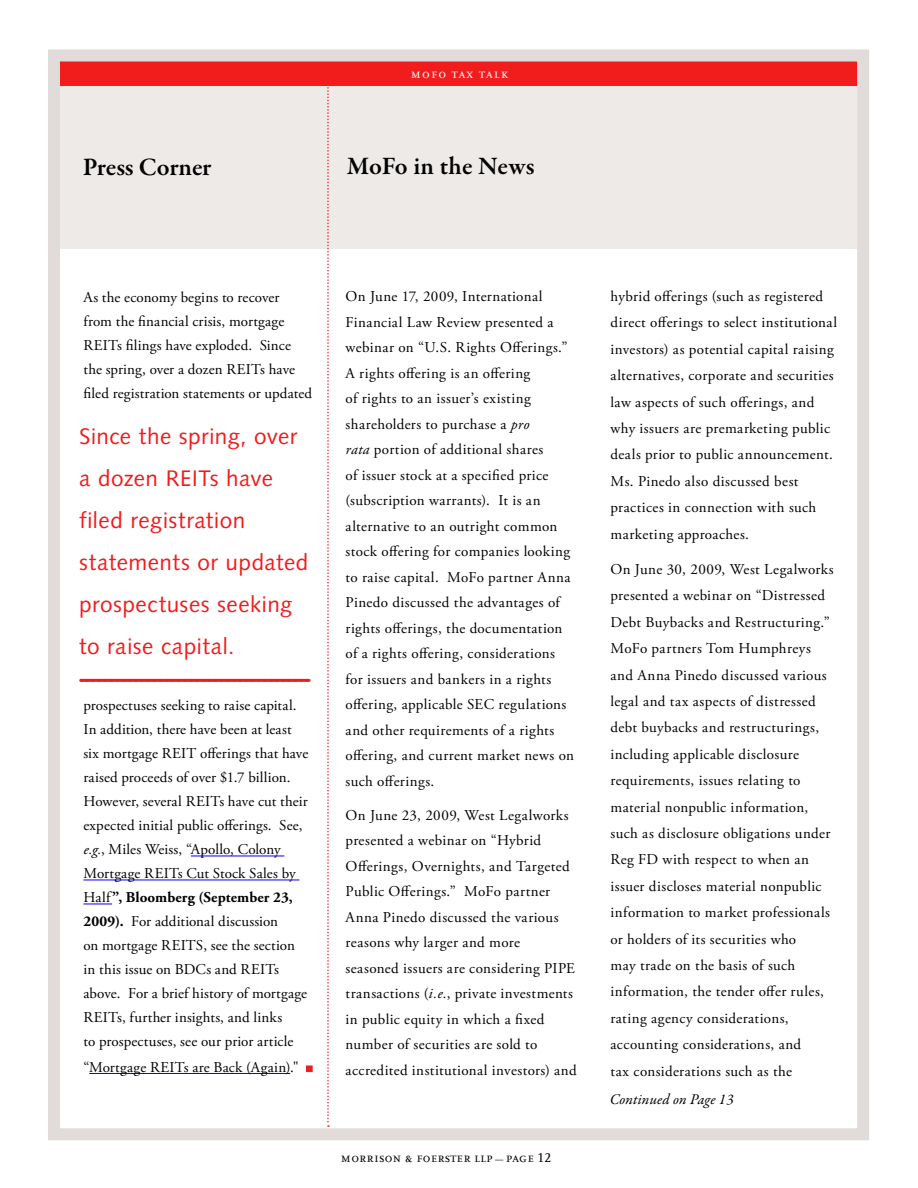
<style>
.page{position:relative;width:918px;height:1188px;background:#fff}
.page>*{position:absolute;margin:0;border:0;box-sizing:border-box;transform-origin:0 0}
.t1{font:600 25.5px "Garamond Premr Pro";letter-spacing:-.005em;color:#000}
.t2{font:22.5px/42px "Syntax";letter-spacing:.025em;color:#f11c1c}
.t3{font:15px/25.5px "Adobe Garamond Pro";letter-spacing:.02em;color:#000}
.t4{font:italic 15px "Garamond Premr Pro";letter-spacing:.005em;color:#000}
.t5{font:13.5px "Scala LF Caps";letter-spacing:.01em;color:#000}
.t6{font:13.5px "Scala LF Caps";letter-spacing:.08em;color:#fff}
.s1{font-style:italic}
.s2{font-weight:700}
.s3{font-size:8.25px}
</style>
<div class="page">
<div style="left:54px;top:54px;width:810px;height:32px;background:#f11c1c"></div>
<div style="left:48px;top:50px;width:821px;height:1090px;border:12px solid #e1dcda"></div>
<div style="left:60px;top:86px;width:254px;height:162px;background:#edeae8"></div>
<hr style="left:191px;top:856px;width:93px;height:1px;background:#00f">
<hr style="left:83px;top:880px;width:216px;height:1px;background:#00f">
<svg style="left:83px;top:904px;width:29px;height:1px"></svg>
<hr style="left:89px;top:1073px;width:201px;height:1px;background:#00f">
<div style="left:306px;top:1066px;width:7px;height:6px;background:#f11c1c;border:1px solid #f11c1c"></div>
<div style="left:314px;top:86px;width:543px;height:162px;background:#edeae8"></div>
<svg style="left:327px;top:87px;width:2px;height:1040px"></svg>
<svg style="left:81px;top:679px;width:228px;height:3px"></svg>
<h1 class="t1" style="left:83px;top:151px;width:130px">Press Corner</h1>
<p class="t6" style="left:411px;top:66px;width:99px">mofo tax talk</p>
<h1 class="t1" style="left:347px;top:151px;width:189px">MoFo in the News</h1>
<p class="t3" style="left:83px;top:286px;width:230px;line-height:24px">As the economy begins to recover<br>from the financial crisis, mortgage REITs filings have exploded. Since the spring, over a dozen REITs have filed registration statements or updated</p>
<h2 class="t2" style="left:79px;top:415px;width:231px">Since the spring, over a dozen REITs have filed registration statements or updated prospectuses seeking to raise capital.</h2>
<p class="t3" style="left:83px;top:694px;width:226px;line-height:24px">prospectuses seeking to raise capital.<br>In addition, there have been at least six mortgage REIT offerings that have raised proceeds of over $1.7 billion.<br>However, several REITs have cut their expected initial public offerings. See, <span class="s1">e.g.</span>, Miles Weiss, “Apollo, Colony Mortgage REITs Cut Stock Sales by Half<span class="s2">”, Bloomberg (September 23, 2009).</span> For additional discussion<br>on mortgage REITS, see the section in this issue on BDCs and REITs above. For a brief history of mortgage REITs, further insights, and links<br>to prospectuses, see our prior article</p>
<p class="t3" style="left:83px;top:1055px;width:217px">“Mortgage REITs are Back (Again)."</p>
<p class="t3" style="left:346px;top:284px;width:230px">On June 17, 2009, International Financial Law Review presented a webinar on “U.S. Rights Offerings.” A rights offering is an offering<br>of rights to an issuer’s existing shareholders to purchase a <span class="s1">pro<br>rata</span> portion of additional shares<br>of issuer stock at a specified price (subscription warrants). It is an alternative to an outright common stock offering for companies looking to raise capital. MoFo partner Anna Pinedo discussed the advantages of rights offerings, the documentation of a rights offering, considerations for issuers and bankers in a rights offering, applicable SEC regulations and other requirements of a rights offering, and current market news on such offerings.</p>
<p class="t3" style="left:346px;top:803px;width:233px">On June 23, 2009, West Legalworks presented a webinar on “Hybrid Offerings, Overnights, and Targeted Public Offerings.” MoFo partner Anna Pinedo discussed the various reasons why larger and more seasoned issuers are considering PIPE transactions (<span class="s1">i.e.</span>, private investments in public equity in which a fixed number of securities are sold to accredited institutional investors) and</p>
<p class="t5" style="left:341px;top:1150px;width:212px">morrison &amp; foerster llp <span class="s3">—</span> page 12</p>
<p class="t3" style="left:611px;top:284px;width:228px;line-height:26.4px">hybrid offerings (such as registered direct offerings to select institutional investors) as potential capital raising alternatives, corporate and securities law aspects of such offerings, and why issuers are premarketing public deals prior to public announcement.<br>Ms. Pinedo also discussed best practices in connection with such marketing approaches.</p>
<p class="t3" style="left:611px;top:557px;width:225px;line-height:26.4px">On June 30, 2009, West Legalworks presented a webinar on “Distressed Debt Buybacks and Restructuring.” MoFo partners Tom Humphreys and Anna Pinedo discussed various legal and tax aspects of distressed debt buybacks and restructurings, including applicable disclosure requirements, issues relating to material nonpublic information, such as disclosure obligations under Reg FD with respect to when an issuer discloses material nonpublic information to market professionals or holders of its securities who<br>may trade on the basis of such information, the tender offer rules, rating agency considerations, accounting considerations, and<br>tax considerations such as the</p>
<p class="t4" style="left:610px;top:1089px;width:126px">Continued on Page 13</p>
</div>
